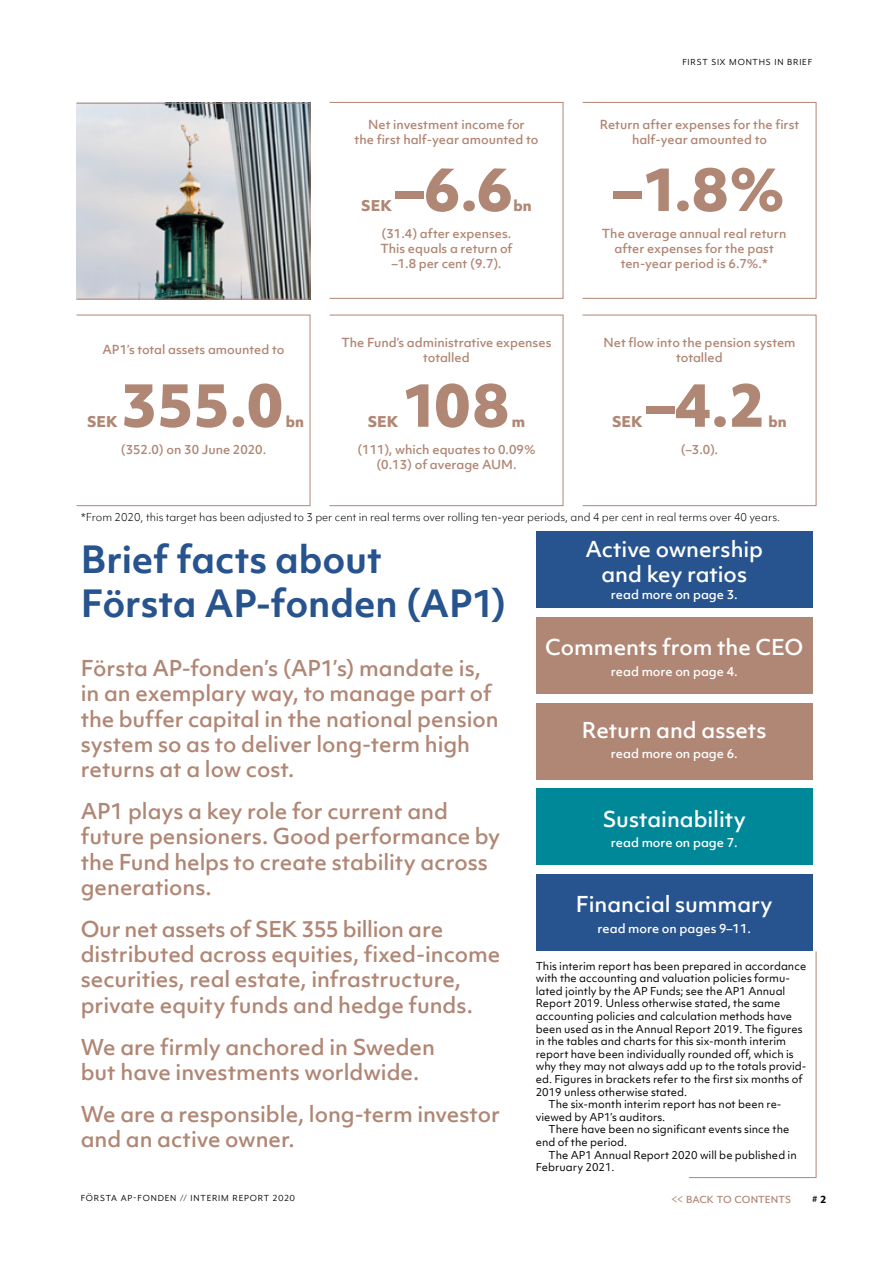
<style>
.page{position:relative;width:893px;height:1263px;background:#fff}
.page>*{position:absolute;margin:0;border:0;box-sizing:border-box;transform-origin:0 0}
.t1{font:800 57px "Objektiv Mk 1";letter-spacing:-.01em;color:#b08674}
.Rubrik_1{font:700 36px/43.2px "Objektiv Mk 1";letter-spacing:-.005em;color:#27538e}
.Rubrik_3{font:500 21px/25.2px "Objektiv Mk 1";letter-spacing:-.005em;color:#b08674}
.Rubrik_3-2{font:500 21px/25.2px "Objektiv Mk 1";letter-spacing:-.005em;color:#fff;text-align:center}
.t2{font:15px "Mr Eaves XL Mod OT";letter-spacing:.005em;color:#b08674}
.t3{font:15px "Mr Eaves XL Mod OT";color:#000}
.t4{font:800 14.25px "Objektiv Mk 1";color:#b08674}
.t5{font:12.75px "Mr Eaves XL Mod OT";letter-spacing:.06em;color:#000}
.Grafiktext_brons{font:500 12px/15px "Objektiv Mk 1";color:#b08674;text-align:center}
.Grafiktext_vit{font:500 12px "Objektiv Mk 1";color:#fff}
.Rubrik_3-3{font:500 12px "Objektiv Mk 1";color:#fff}
.Tabell_normal_vänste{font:10.5px/12.6px "Objektiv Mk 1";color:#000}
.Källa_bildtext_pdf{font:300 10.5px "Objektiv Mk 1";color:#000}
.s1{font-weight:700}
</style>
<div class="page">
<img style="left:78px;top:105px;width:230px;height:192px">
<div style="left:329px;top:102px;width:234px;height:197px;border:1px solid #b08674"></div>
<div style="left:582px;top:102px;width:234px;height:197px;border:1px solid #b08674"></div>
<div style="left:76px;top:103px;width:234px;height:196px;border:1px solid #b08674"></div>
<div style="left:536px;top:531px;width:276px;height:77px;background:#27538e"></div>
<div style="left:536px;top:617px;width:276px;height:77px;background:#b08674"></div>
<div style="left:536px;top:703px;width:276px;height:76px;background:#b08674"></div>
<div style="left:536px;top:788px;width:276px;height:77px;background:#089"></div>
<div style="left:536px;top:874px;width:276px;height:76px;background:#27538e"></div>
<svg style="left:688px;top:951px;width:129px;height:227px"></svg>
<p class="t5" style="left:682px;top:55px;width:130px">First six months in brief</p>
<p class="Grafiktext_brons" style="left:355px;top:117px;width:185px">Net investment income for<br>the first half-year amounted to</p>
<p class="Grafiktext_brons" style="left:600px;top:117px;width:201px">Return after expenses for the first half-year amounted to</p>
<p class="t1" style="left:395px;top:148px;width:119px">–6.6</p>
<p class="t4" style="left:513px;top:195px;width:20px">bn</p>
<p class="t4" style="left:361px;top:195px;width:32px">SEK</p>
<p class="t1" style="left:613px;top:148px;width:173px">–1.8%</p>
<p class="Grafiktext_brons" style="left:380px;top:226px;width:134px">(31.4) after expenses.<br>This equals a return of –1.8 per cent (9.7).</p>
<p class="Grafiktext_brons" style="left:602px;top:226px;width:186px">The average annual real return after expenses for the past ten-year period is 6.7%.*</p>
<p class="Grafiktext_brons" style="left:102px;top:342px;width:183px">AP1’s total assets amounted to</p>
<p class="Grafiktext_brons" style="left:342px;top:334px;width:211px">The Fund’s administrative expenses totalled</p>
<p class="Grafiktext_brons" style="left:603px;top:334px;width:193px">Net flow into the pension system totalled</p>
<p class="t1" style="left:121px;top:364px;width:164px">355.0</p>
<p class="t4" style="left:286px;top:411px;width:20px">bn</p>
<p class="t4" style="left:87px;top:411px;width:32px">SEK</p>
<p class="t1" style="left:402px;top:364px;width:109px">108</p>
<p class="t4" style="left:368px;top:411px;width:32px">SEK</p>
<p class="t4" style="left:512px;top:411px;width:15px">m</p>
<p class="t1" style="left:646px;top:364px;width:121px">–4.2</p>
<p class="t4" style="left:769px;top:411px;width:20px">bn</p>
<p class="t4" style="left:612px;top:411px;width:32px">SEK</p>
<p class="Grafiktext_brons" style="left:121px;top:442px;width:147px">(352.0) on 30 June 2020.</p>
<p class="Grafiktext_brons" style="left:357px;top:442px;width:180px">(111), which equates to 0.09% (0.13) of average AUM.</p>
<p class="Grafiktext_brons" style="left:681px;top:442px;width:39px">(–3.0).</p>
<p class="Källa_bildtext_pdf" style="left:81px;top:510px;width:701px">*From 2020, this target has been adjusted to 3 per cent in real terms over rolling ten-year periods, and 4 per cent in real terms over 40 years.</p>
<p class="Rubrik_1" style="left:81px;top:538px;width:427px">Brief facts about<br>Första AP-fonden (AP1)</p>
<p class="Rubrik_3" style="left:81px;top:655px;width:419px">Första AP-fonden’s (AP1’s) mandate is, in an exemplary way, to manage part of the buffer capital in the national pension system so as to deliver long-term high returns at a low cost.</p>
<p class="Rubrik_3" style="left:81px;top:798px;width:421px">AP1 plays a key role for current and future pensioners. Good performance by the Fund helps to create stability across generations.</p>
<p class="Rubrik_3" style="left:81px;top:916px;width:421px">Our net assets of SEK 355 billion are distributed across equities, fixed-income securities, real estate, infrastructure, private equity funds and hedge funds.</p>
<p class="Rubrik_3" style="left:81px;top:1034px;width:356px">We are firmly anchored in Sweden but have investments worldwide.</p>
<p class="Rubrik_3" style="left:81px;top:1101px;width:421px">We are a responsible, long-term investor and an active owner.</p>
<p class="Rubrik_3-2" style="left:585px;top:536px;width:179px">Active ownership and key ratios</p>
<p class="Rubrik_3-3" style="left:611px;top:586px;width:128px">read more on page 3.</p>
<p class="Rubrik_3-2" style="left:545px;top:635px;width:260px">Comments from the CEO</p>
<p class="Grafiktext_vit" style="left:611px;top:663px;width:128px">read more on page 4.</p>
<p class="Rubrik_3-2" style="left:582px;top:717px;width:186px">Return and assets</p>
<p class="Grafiktext_vit" style="left:611px;top:745px;width:128px">read more on page 6.</p>
<p class="Rubrik_3-2" style="left:603px;top:806px;width:145px">Sustainability</p>
<p class="Rubrik_3-3" style="left:611px;top:834px;width:128px">read more on page 7.</p>
<p class="Rubrik_3-2" style="left:576px;top:891px;width:198px">Financial summary</p>
<p class="Grafiktext_vit" style="left:597px;top:920px;width:155px">read more on pages 9–11.</p>
<p class="Tabell_normal_vänste" style="left:536px;top:959px;width:272px">This interim report has been prepared in accordance with the accounting and valuation policies formu&shy;lated jointly by the AP Funds; see the AP1 Annual Report 2019. Unless otherwise stated, the same accounting policies and calculation methods have been used as in the Annual Report 2019. The figures in the tables and charts for this six-month interim report have been individually rounded off, which is why they may not always add up to the totals provid&shy;ed. Figures in brackets refer to the first six months of 2019 unless otherwise stated.</p>
<p class="Tabell_normal_vänste" style="left:536px;top:1098px;width:247px;text-indent:13px">The six-month interim report has not been re&shy;viewed by AP1’s auditors.</p>
<p class="Tabell_normal_vänste" style="left:536px;top:1123px;width:255px;text-indent:13px">There have been no significant events since the end of the period.</p>
<p class="Tabell_normal_vänste" style="left:536px;top:1148px;width:263px;text-indent:13px">The AP1 Annual Report 2020 will be published in<br>February 2021.</p>
<p class="t5" style="left:81px;top:1191px;width:216px">Första AP-fonden // Interim Report 2020</p>
<h3 class="t2" style="left:671px;top:1191px;width:121px">&lt;&lt; back to contents</h3>
<h3 class="t3" style="left:812px;top:1191px;width:16px"># <span class="s1">2</span></h3>
</div>
